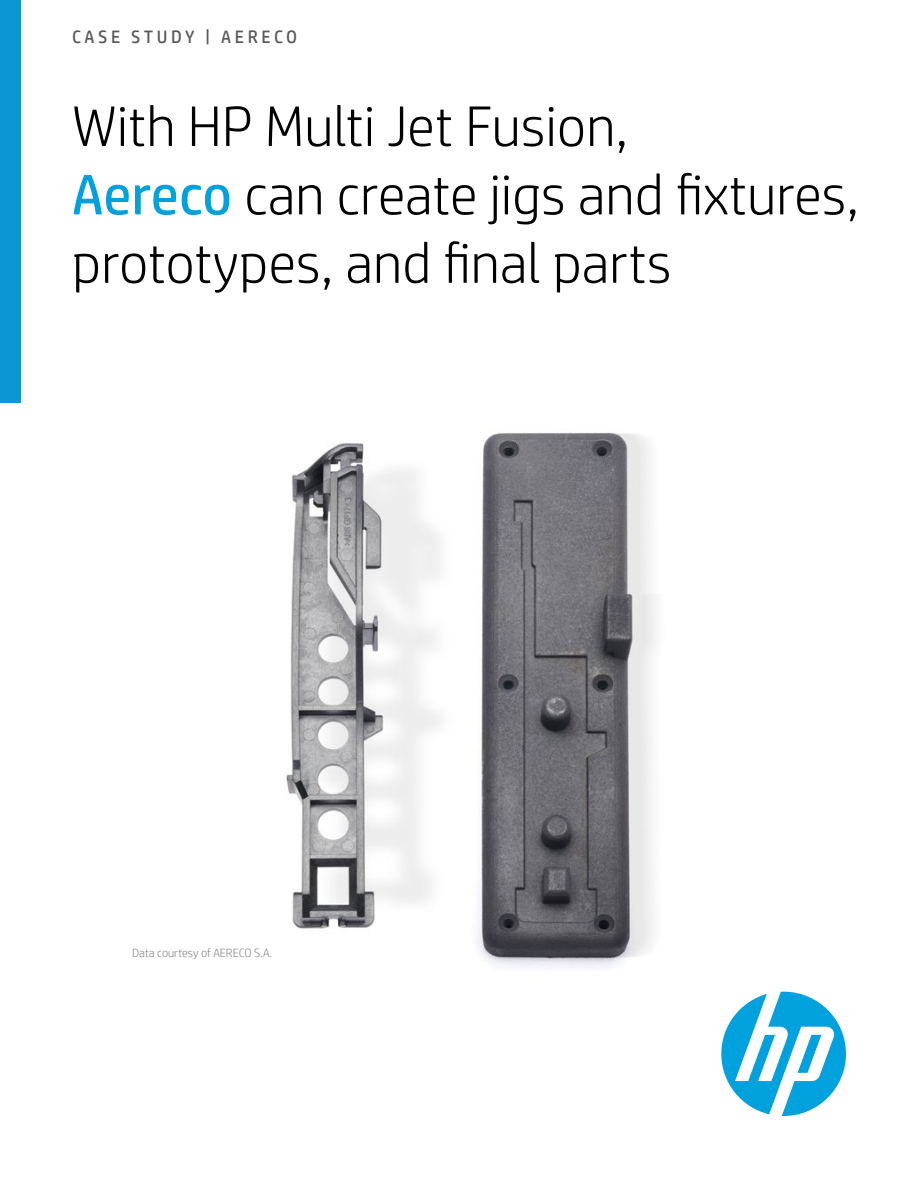
<style>
.page{position:relative;width:918px;height:1188px;background:#fff}
.page>*{position:absolute;margin:0;border:0;box-sizing:border-box;transform-origin:0 0}
.t1{font:300 57px/68.4px "HP Simplified";color:#000}
.t2{font:18px "HP Simplified";letter-spacing:.2em;color:#58595b}
.t3{font:300 12px "HP Simplified";letter-spacing:-.005em;color:#808285}
.s1{font-weight:400;color:#00a1dd}
</style>
<div class="page">
<div style="left:0;top:0;width:21px;height:403px;background:#0d96d4"></div>
<svg style="left:721px;top:992px;width:125px;height:124px"></svg>
<img style="left:286px;top:432px;width:371px;height:536px">
<p class="t2" style="left:72px;top:27px;width:227px">CASE STUDY | AERECO</p>
<p class="t1" style="left:72px;top:90px;width:789px">With HP Multi Jet Fusion,<br><span class="s1">Aereco</span> can create jigs and fixtures, prototypes, and final parts</p>
<p class="t3" style="left:132px;top:945px;width:141px">Data courtesy of AERECO S.A.</p>
</div>
